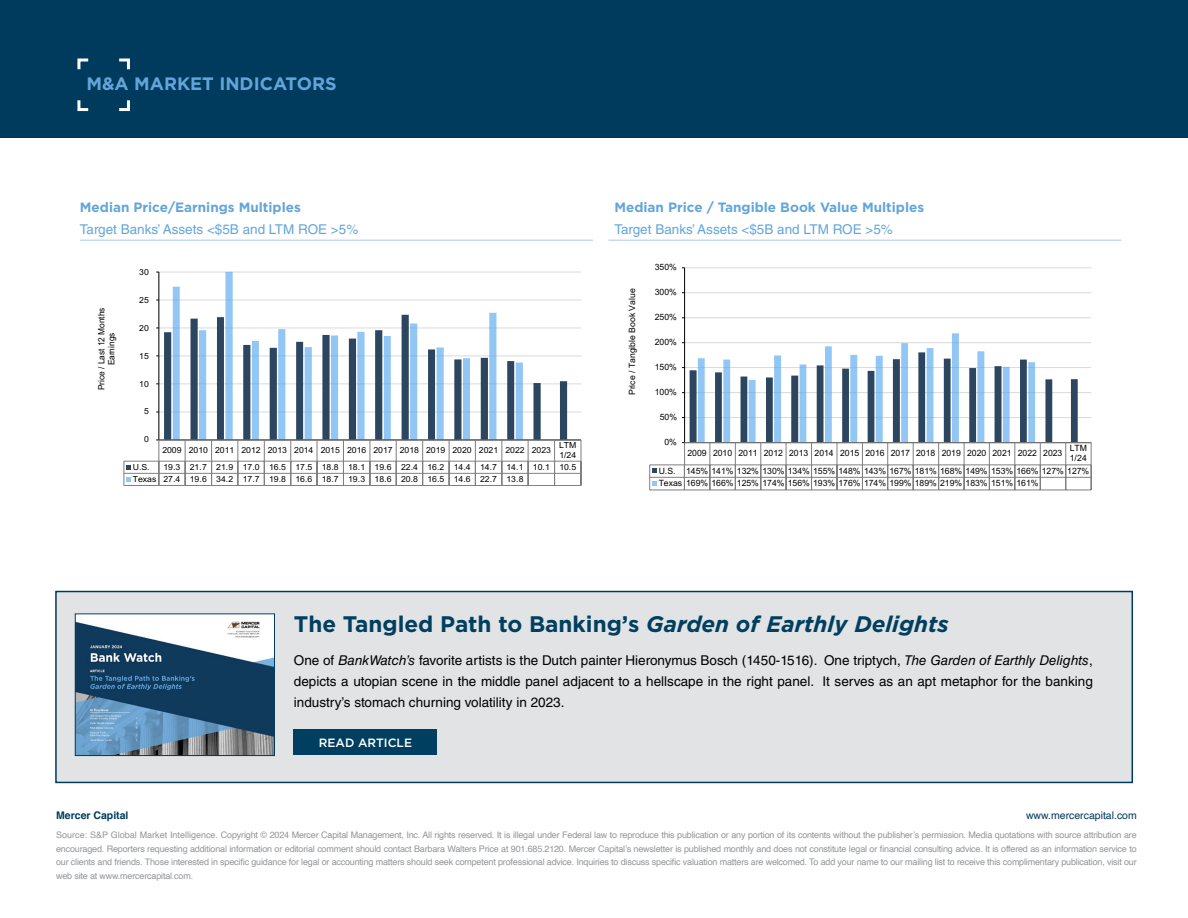
<style>
.page{position:relative;width:1188px;height:918px;background:#fff}
.page>*{position:absolute;margin:0;border:0;box-sizing:border-box;transform-origin:0 0}
.t1{font:700 22.5px "Gotham";color:#003f5f}
.t2{font:700 18px "Gotham";color:#63a5da}
.t3{font:13.5px/21px "Helvetica LT Std";color:#000;text-align:justify}
.t4{font:13.5px "Helvetica LT Std";color:#63a5da}
.t5{font:700 13.5px "Gotham";color:#63a5da}
.t6{font:500 12px "Gotham";color:#fff}
.t7{font:10.5px "Helvetica";color:#003a5c}
.t8{font:700 10.5px "Helvetica";color:#003a5c}
.t9{font:9px/13.5px "Helvetica";letter-spacing:-.02em;color:#939598;text-align:justify}
.t10{font:8.7px/10.1px "Arial";color:#000}
.t11{font:8.7px/10.1px "Arial";color:#000;text-align:center;scale:.96 1}
.t12{font:8.4px/9.4px "Arial";letter-spacing:-.015em;color:#000;scale:1.04 1}
.s1{font-style:italic}
</style>
<div class="page">
<hr style="left:80px;top:240px;width:513px;height:1px;background:#a9c9ea">
<hr style="left:159px;top:412px;width:422px;height:1px;background:#d9d9d9">
<hr style="left:159px;top:384px;width:422px;height:1px;background:#d9d9d9">
<hr style="left:159px;top:356px;width:422px;height:1px;background:#d9d9d9">
<hr style="left:159px;top:328px;width:422px;height:1px;background:#d9d9d9">
<hr style="left:159px;top:300px;width:422px;height:1px;background:#d9d9d9">
<hr style="left:159px;top:272px;width:422px;height:1px;background:#d9d9d9">
<svg style="left:164px;top:315px;width:403px;height:125px"></svg>
<svg style="left:173px;top:272px;width:350px;height:168px"></svg>
<hr style="left:159px;top:272px;width:1px;height:168px;background:#000">
<hr style="left:159px;top:440px;width:422px;height:1px;background:#7f7f7f">
<hr style="left:124px;top:461px;width:457px;height:1px;background:#7f7f7f">
<hr style="left:124px;top:473px;width:457px;height:1px;background:#7f7f7f">
<hr style="left:124px;top:485px;width:457px;height:1px;background:#7f7f7f">
<svg style="left:156px;top:440px;width:4px;height:45px"></svg>
<svg style="left:185px;top:441px;width:1px;height:44px"></svg>
<svg style="left:211px;top:441px;width:1px;height:44px"></svg>
<svg style="left:238px;top:441px;width:1px;height:44px"></svg>
<svg style="left:264px;top:441px;width:1px;height:44px"></svg>
<svg style="left:291px;top:441px;width:1px;height:44px"></svg>
<svg style="left:317px;top:441px;width:1px;height:44px"></svg>
<svg style="left:343px;top:441px;width:1px;height:44px"></svg>
<svg style="left:370px;top:441px;width:1px;height:44px"></svg>
<svg style="left:396px;top:441px;width:1px;height:44px"></svg>
<svg style="left:422px;top:441px;width:1px;height:44px"></svg>
<svg style="left:449px;top:441px;width:1px;height:44px"></svg>
<svg style="left:475px;top:441px;width:1px;height:44px"></svg>
<svg style="left:502px;top:441px;width:1px;height:44px"></svg>
<svg style="left:528px;top:441px;width:1px;height:44px"></svg>
<svg style="left:554px;top:441px;width:1px;height:44px"></svg>
<svg style="left:581px;top:440px;width:1px;height:46px"></svg>
<svg style="left:124px;top:461px;width:7px;height:24px"></svg>
<hr style="left:608px;top:240px;width:513px;height:1px;background:#a9c9ea">
<hr style="left:685px;top:417px;width:406px;height:1px;background:#d9d9d9">
<hr style="left:685px;top:392px;width:406px;height:1px;background:#d9d9d9">
<hr style="left:685px;top:367px;width:406px;height:1px;background:#d9d9d9">
<hr style="left:685px;top:342px;width:406px;height:1px;background:#d9d9d9">
<hr style="left:685px;top:318px;width:406px;height:1px;background:#d9d9d9">
<hr style="left:685px;top:292px;width:406px;height:1px;background:#d9d9d9">
<hr style="left:685px;top:268px;width:406px;height:1px;background:#d9d9d9">
<hr style="left:684px;top:268px;width:1px;height:175px;background:#000">
<hr style="left:685px;top:442px;width:406px;height:1px;background:#7f7f7f">
<hr style="left:650px;top:465px;width:441px;height:1px;background:#7f7f7f">
<hr style="left:650px;top:477px;width:441px;height:1px;background:#7f7f7f">
<hr style="left:650px;top:490px;width:441px;height:1px;background:#7f7f7f">
<svg style="left:682px;top:333px;width:396px;height:157px"></svg>
<svg style="left:1091px;top:443px;width:1px;height:47px"></svg>
<svg style="left:649px;top:465px;width:8px;height:25px"></svg>
<div style="left:0;top:0;width:1188px;height:137px;background:#003a5c"></div>
<svg style="left:119px;top:58px;width:11px;height:12px"></svg>
<svg style="left:77px;top:58px;width:12px;height:12px"></svg>
<svg style="left:77px;top:100px;width:12px;height:12px"></svg>
<svg style="left:119px;top:100px;width:11px;height:12px"></svg>
<div style="left:55px;top:591px;width:1078px;height:192px;background:#e2e3e4;border:2px solid #003a5c"></div>
<img style="left:77px;top:616px;width:196px;height:138px">
<div style="left:75px;top:614px;width:200px;height:142px;border:1px solid #003a5c"></div>
<div style="left:293px;top:730px;width:144px;height:25px;background:#003f5f"></div>
<h2 class="t2" style="left:86px;top:72px;width:252px">M&amp;A MARKET INDICATORS</h2>
<h3 class="t5" style="left:80px;top:199px;width:222px">Median Price/Earnings Multiples</h3>
<h3 class="t4" style="left:80px;top:222px;width:280px">Target Banks’ Assets &lt;$5B and LTM ROE &gt;5%</h3>
<p class="t12" style="left:139px;top:267px;width:11px">30</p>
<p class="t11" style="left:96px;top:390px;width:88px;rotate:-90deg">Price / Last 12 Months<br>Earnings</p>
<p class="t12" style="left:139px;top:295px;width:11px">25</p>
<p class="t12" style="left:139px;top:323px;width:11px">20</p>
<p class="t12" style="left:139px;top:351px;width:11px">15</p>
<p class="t12" style="left:139px;top:379px;width:11px">10</p>
<p class="t12" style="left:144px;top:407px;width:6px">5</p>
<p class="t12" style="left:144px;top:435px;width:6px">0</p>
<p class="t12" style="left:162px;top:445px;width:375px">2009 2010 2011 2012 2013 2014 2015 2016 2017 2018 2019 2020 2021 2022 2023</p>
<p class="t12" style="left:559px;top:441px;width:18px">LTM<br>1/24</p>
<p class="t12" style="left:133px;top:462px;width:18px">U.S.</p>
<p class="t12" style="left:133px;top:461px;width:428px;line-height:12.1px;text-indent:31px">19.3 21.7 21.9 17.0 16.5 17.5 18.8 18.1 19.6 22.4 16.2 14.4 14.7 14.1 10.1 10.5<br>Texas 27.4 19.6 34.2 17.7 19.8 16.6 18.7 19.3 18.6 20.8 16.5 14.6 22.7 13.8</p>
<h3 class="t5" style="left:614px;top:199px;width:311px">Median Price / Tangible Book Value Multiples</h3>
<h3 class="t4" style="left:614px;top:222px;width:280px">Target Banks’ Assets &lt;$5B and LTM ROE &gt;5%</h3>
<p class="t10" style="left:627px;top:395px;width:108px;rotate:-90deg">Price / Tangible Book Value</p>
<p class="t10" style="left:655px;top:262px;width:24px">350%</p>
<p class="t10" style="left:655px;top:287px;width:24px">300%</p>
<p class="t10" style="left:655px;top:312px;width:24px">250%</p>
<p class="t10" style="left:655px;top:337px;width:24px">200%</p>
<p class="t10" style="left:655px;top:362px;width:24px">150%</p>
<p class="t10" style="left:655px;top:387px;width:24px">100%</p>
<p class="t10" style="left:660px;top:412px;width:19px">50%</p>
<p class="t10" style="left:665px;top:437px;width:14px">0%</p>
<p class="t10" style="left:688px;top:448px;width:376px">2009 2010 2011 2012 2013 2014 2015 2016 2017 2018 2019 2020 2021 2022 2023</p>
<p class="t10" style="left:1070px;top:443px;width:19px">LTM<br>1/24</p>
<p class="t10" style="left:659px;top:464px;width:432px;line-height:12.6px">U.S. 145% 141% 132% 130% 134% 155% 148% 143% 167% 181% 168% 149% 153% 166% 127% 127%<br>Texas 169% 166% 125% 174% 156% 193% 176% 174% 199% 189% 219% 183% 151% 161%</p>
<h1 class="t1" style="left:294px;top:609px;width:656px">The Tangled Path to Banking’s <span class="s1">Garden of Earthly Delights</span></h1>
<p class="t3" style="left:294px;top:650px;width:800px">One of <span class="s1">BankWatch’s</span> favorite artists is the Dutch painter Hieronymus Bosch (1450-1516). One triptych, <span class="s1">The Garden of Earthly Delights</span>, depicts a utopian scene in the middle panel adjacent to a hellscape in the right panel. It serves as an apt metaphor for the banking industry’s stomach churning volatility in 2023.</p>
<h3 class="t6" style="left:319px;top:734px;width:95px">READ ARTICLE</h3>
<p class="t8" style="left:56px;top:807px;width:74px">Mercer Capital</p>
<p class="t7" style="left:1026px;top:807px;width:112px">www.mercercapital.com</p>
<p class="t9" style="left:56px;top:828px;width:1082px">Source: S&amp;P Global Market Intelligence. Copyright © 2024 Mercer Capital Management, Inc. All rights reserved. It is illegal under Federal law to reproduce this publication or any portion of its contents without the publisher’s permission. Media quotations with source attribution are encouraged. Reporters requesting additional information or editorial comment should contact Barbara Walters Price at 901.685.2120. Mercer Capital’s newsletter is published monthly and does not constitute legal or financial consulting advice. It is offered as an information service to our clients and friends. Those interested in specific guidance for legal or accounting matters should seek competent professional advice. Inquiries to discuss specific valuation matters are welcomed. To add your name to our mailing list to receive this complimentary publication, visit our web site at www.mercercapital.com.</p>
</div>
